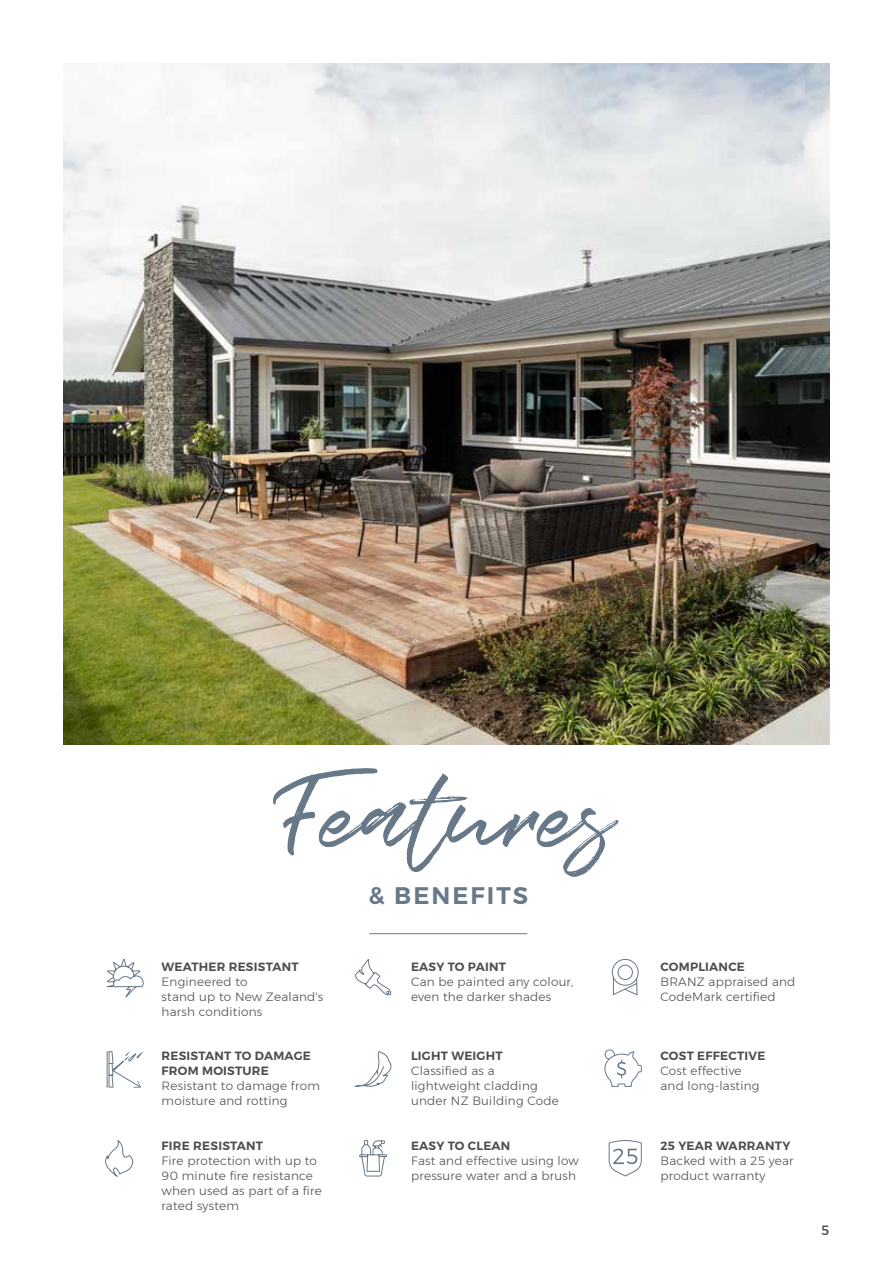
<style>
.page{position:relative;width:893px;height:1263px;background:#fff}
.page>*{position:absolute;margin:0;border:0;box-sizing:border-box;transform-origin:0 0}
.t1{font:111.6px "Spectrum";color:#677888}
.t2{font:600 24px "Montserrat";letter-spacing:.085em;color:#677888}
.t3{font:13.5px "Montserrat";color:#4d4d4f}
.t4{font:300 12px/15px "Montserrat";letter-spacing:.02em;color:#4d4d4f}
.t5{font:600 12px/15px "Montserrat";letter-spacing:.02em;color:#4d4d4f}
</style>
<div class="page">
<img style="left:64px;top:64px;width:765px;height:681px">
<hr style="left:369px;top:933px;width:158px;height:1px;background:#677888">
<svg style="left:355px;top:959px;width:37px;height:37px"></svg>
<svg style="left:105px;top:1140px;width:29px;height:37px"></svg>
<svg style="left:611px;top:958px;width:28px;height:38px"></svg>
<svg style="left:608px;top:1140px;width:34px;height:37px"></svg>
<svg style="left:604px;top:1049px;width:38px;height:38px"></svg>
<svg style="left:354px;top:1051px;width:38px;height:36px"></svg>
<svg style="left:359px;top:1140px;width:28px;height:37px"></svg>
<hr style="left:107px;top:1051px;width:1px;height:36px;background:#677888">
<svg style="left:108px;top:1051px;width:36px;height:37px"></svg>
<svg style="left:106px;top:959px;width:38px;height:39px"></svg>
<h1 class="t1" style="left:282px;top:734px;width:334px">Features</h1>
<p class="t5" style="left:162px;top:959px;width:138px">WEATHER RESISTANT</p>
<p class="t4" style="left:162px;top:973px;width:163px">Engineered to<br>stand up to New Zealand's harsh conditions</p>
<p class="t5" style="left:162px;top:1049px;width:151px">RESISTANT TO DAMAGE<br>FROM MOISTURE</p>
<p class="t4" style="left:162px;top:1078px;width:160px">Resistant to damage from moisture and rotting</p>
<p class="t5" style="left:162px;top:1138px;width:103px">FIRE RESISTANT</p>
<p class="t4" style="left:162px;top:1153px;width:162px">Fire protection with up to<br>90 minute fire resistance when used as part of a fire rated system</p>
<h2 class="t2" style="left:368px;top:880px;width:161px">&amp; BENEFITS</h2>
<p class="t5" style="left:411px;top:959px;width:96px">EASY TO PAINT</p>
<p class="t4" style="left:411px;top:973px;width:164px">Can be painted any colour, even the darker shades</p>
<p class="t5" style="left:411px;top:1049px;width:93px">LIGHT WEIGHT</p>
<p class="t4" style="left:411px;top:1063px;width:149px">Classified as a lightweight cladding under NZ Building Code</p>
<p class="t5" style="left:411px;top:1139px;width:101px">EASY TO CLEAN</p>
<p class="t4" style="left:411px;top:1153px;width:169px">Fast and effective using low pressure water and a brush</p>
<p class="t5" style="left:660px;top:959px;width:86px">COMPLIANCE</p>
<p class="t4" style="left:660px;top:973px;width:136px">BRANZ appraised and<br>CodeMark certified</p>
<p class="t5" style="left:660px;top:1049px;width:106px">COST EFFECTIVE</p>
<p class="t4" style="left:660px;top:1063px;width:101px">Cost effective and long-lasting</p>
<p class="t5" style="left:660px;top:1138px;width:131px">25 YEAR WARRANTY</p>
<p class="t4" style="left:660px;top:1153px;width:135px">Backed with a 25 year product warranty</p>
<p class="t3" style="left:821px;top:1222px;width:9px">5</p>
</div>
